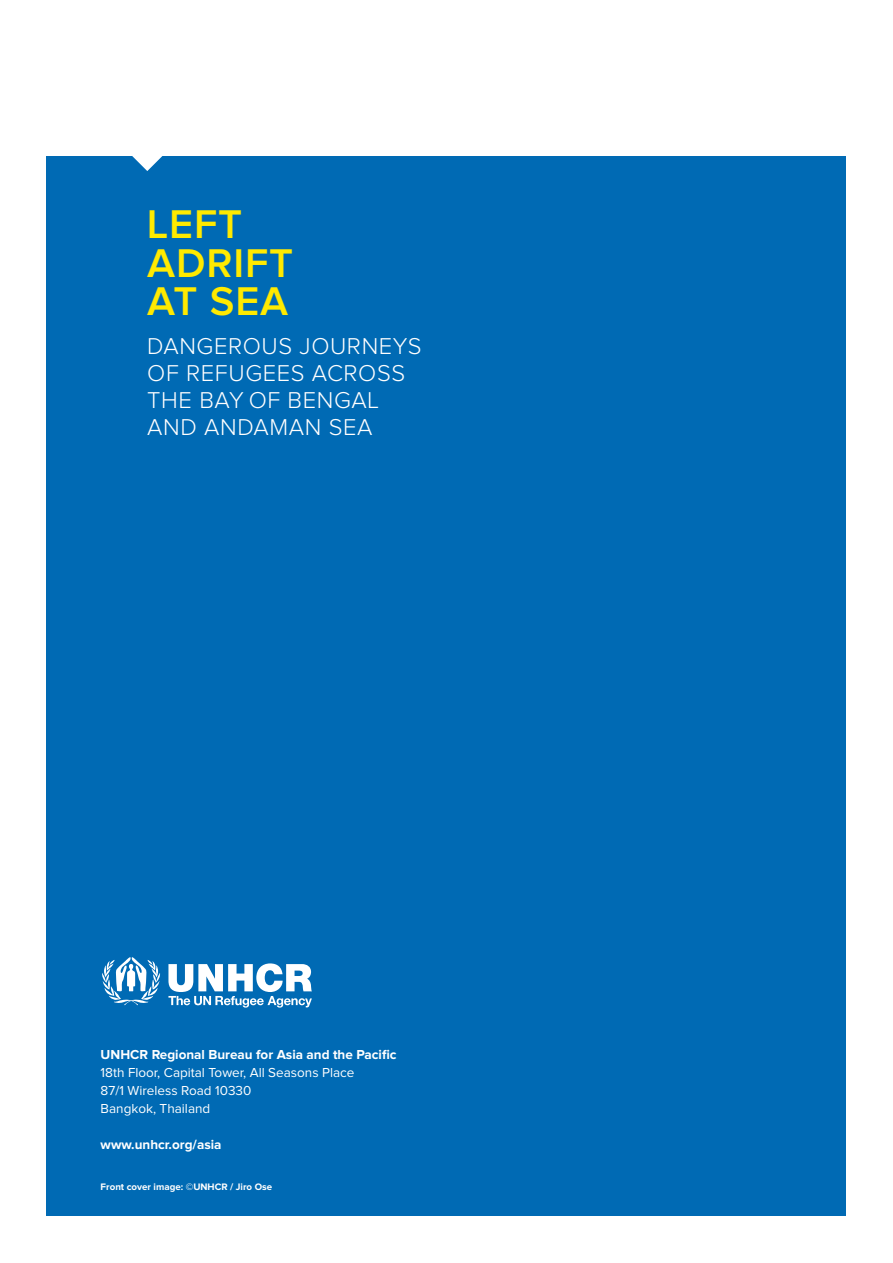
<style>
.page{position:relative;width:893px;height:1263px;background:#fff}
.page>*{position:absolute;margin:0;border:0;box-sizing:border-box;transform-origin:0 0}
.t1{font:600 41.55px/38.5px "Proxima Nova";letter-spacing:.02em;color:#ffea00}
.t2{font:300 23.7px/27px "Proxima Nova";letter-spacing:.025em;color:#fff}
.t3{font:13.5px/18px "Proxima Nova";color:#fff}
.t4{font:700 13.5px "Proxima Nova";color:#fff}
.t5{font:700 9.75px "Proxima Nova";color:#fff}
</style>
<div class="page">
<div style="left:47px;top:156px;width:799px;height:1060px;background:#006ab4"></div>
<svg style="left:132px;top:156px;width:31px;height:15px"></svg>
<svg style="left:102px;top:957px;width:58px;height:48px"></svg>
<svg style="left:168px;top:963px;width:144px;height:44px"></svg>
<h1 class="t1" style="left:147px;top:207px;width:147px">LEFT<br>ADRIFT<br>AT SEA</h1>
<h2 class="t2" style="left:147px;top:334px;width:276px">DANGEROUS JOURNEYS<br>OF REFUGEES ACROSS<br>THE BAY OF BENGAL<br>AND ANDAMAN SEA</h2>
<p class="t4" style="left:101px;top:1047px;width:297px">UNHCR Regional Bureau for Asia and the Pacific</p>
<p class="t3" style="left:101px;top:1064px;width:255px">18th Floor, Capital Tower, All Seasons Place<br>87/1 Wireless Road 10330<br>Bangkok, Thailand</p>
<p class="t4" style="left:101px;top:1137px;width:122px">www.unhcr.org/asia</p>
<p class="t5" style="left:101px;top:1181px;width:173px">Front cover image: ©UNHCR / Jiro Ose</p>
</div>
